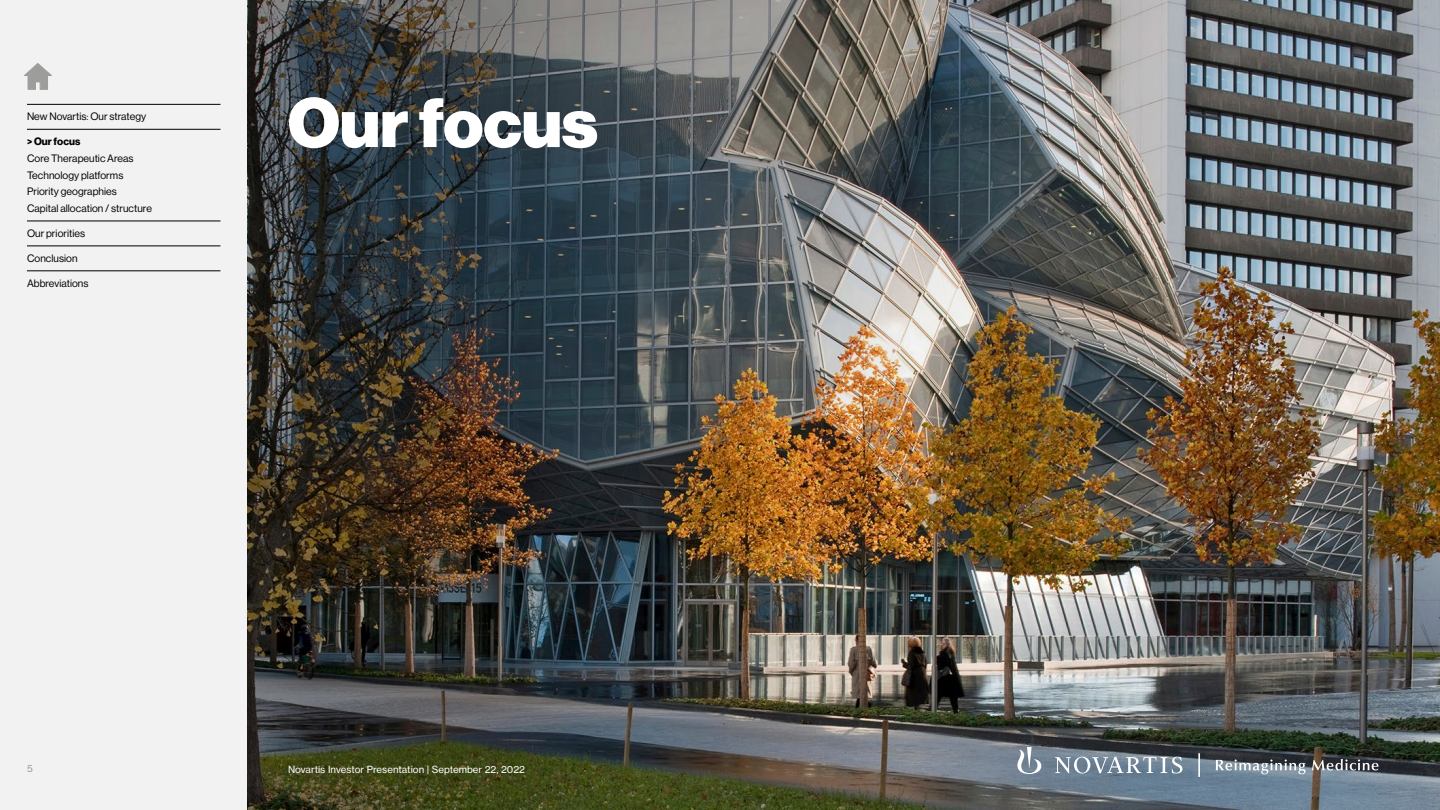
<style>
.page{position:relative;width:1440px;height:810px;background:#fff}
.page>*{position:absolute;margin:0;border:0;box-sizing:border-box;transform-origin:0 0}
.t1{font:900 68.55px "Volta Modern Display 95";color:#fff}
.t2{font:10.5px/16.6px "Volta Modern Display 55 Roman";letter-spacing:.005em;color:#000}
.t3{font:700 10.5px "Volta Modern Display 75";letter-spacing:.005em;color:#000}
.t4{font:9.75px "Volta Modern Text 55 Roman";color:#fff}
.t5{font:9.75px "Volta Modern Text 55 Roman";color:#9d9d9c}
</style>
<div class="page">
<div style="left:0;top:0;width:248px;height:810px;background:#f2f2f2"></div>
<hr style="left:27px;top:104px;width:193px;height:1px;background:#000">
<hr style="left:27px;top:129px;width:193px;height:1px;background:#000">
<hr style="left:27px;top:221px;width:193px;height:1px;background:#000">
<hr style="left:27px;top:246px;width:193px;height:1px;background:#000">
<hr style="left:27px;top:271px;width:193px;height:1px;background:#000">
<svg style="left:24px;top:63px;width:28px;height:27px"></svg>
<img style="left:248px;top:0;width:1192px;height:810px">
<svg style="left:1216px;top:759px;width:90px;height:15px"></svg>
<svg style="left:1312px;top:759px;width:66px;height:12px"></svg>
<svg style="left:1017px;top:747px;width:24px;height:27px"></svg>
<svg style="left:1055px;top:757px;width:127px;height:17px"></svg>
<hr style="left:1198px;top:753px;width:2px;height:24px;background:#fff">
<p class="t2" style="left:27px;top:108px;width:121px">New Novartis: Our strategy</p>
<p class="t3" style="left:27px;top:135px;width:55px">&gt; Our focus</p>
<p class="t2" style="left:27px;top:150px;width:126px">Core Therapeutic Areas<br>Technology platforms<br>Priority geographies<br>Capital allocation / structure</p>
<p class="t2" style="left:27px;top:225px;width:60px">Our priorities</p>
<p class="t2" style="left:27px;top:250px;width:52px">Conclusion</p>
<p class="t2" style="left:27px;top:275px;width:63px">Abbreviations</p>
<p class="t2" style="left:27px;top:133px;width:45px">Our focus</p>
<p class="t2" style="left:27px;top:183px;width:52px">Conclusion</p>
<h1 class="t1" style="left:288px;top:83px;width:311px">Our focus</h1>
<p class="t5" style="left:27px;top:762px;width:7px">5</p>
<p class="t4" style="left:288px;top:763px;width:239px">Novartis Investor Presentation | September 22, 2022</p>
</div>
